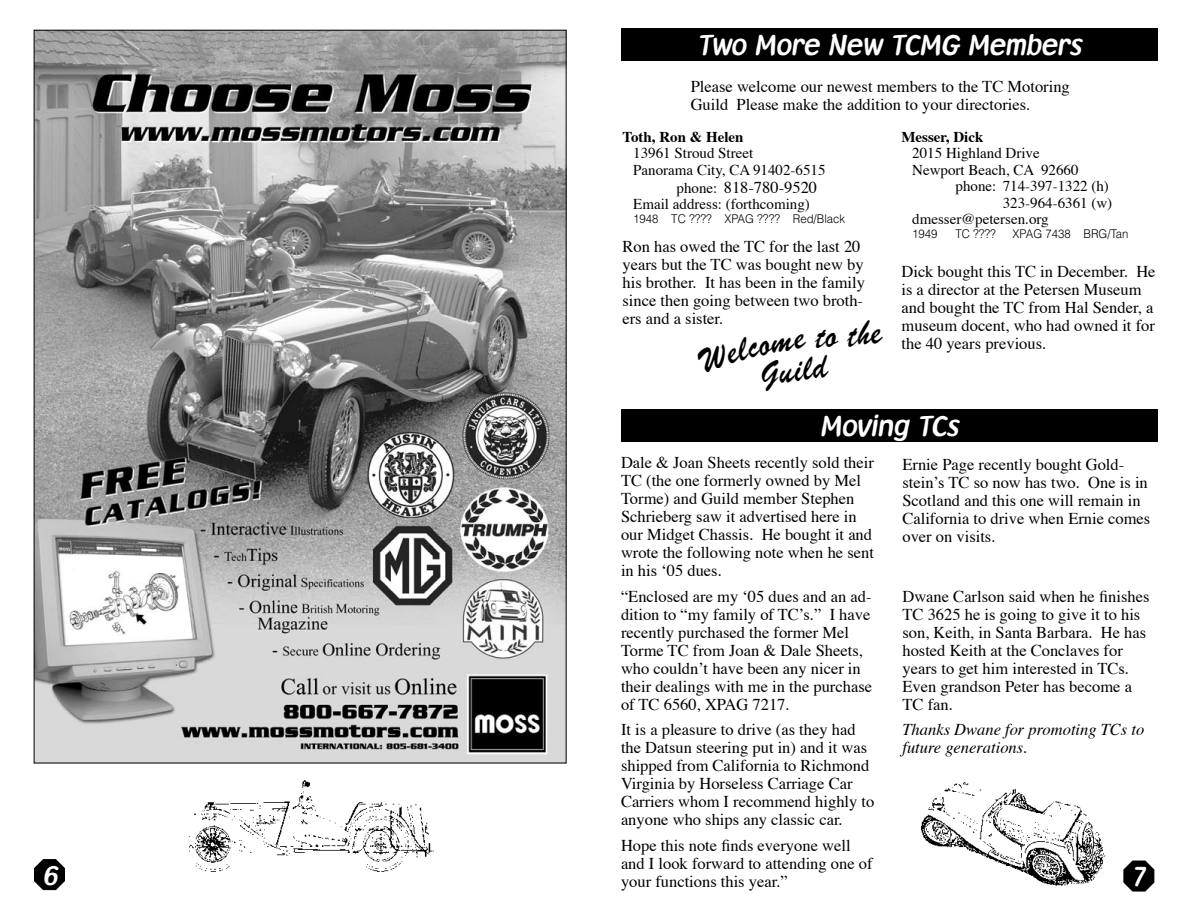
<style>
.page{position:relative;width:1188px;height:918px;background:#fff}
.page>*{position:absolute;margin:0;border:0;box-sizing:border-box;transform-origin:0 0}
.t1{font:33px "Signature";color:#000;scale:.91 1}
.t2{font:italic 27px "Pooh";color:#fff}
.t3{font:italic 25.5px "Pooh";color:#fff}
.t4{font:italic 25.5px "Pooh";color:#fff;scale:.89 1}
.t5{font:16.5px/18px "Times";color:#000}
.t6{font:italic 16.5px/18px "Times";color:#000}
.t7{font:15px/16.5px "Times";color:#000}
.t8{font:700 15px "Times";color:#000}
.t9{font:300 12px "Helvetica";color:#000;scale:.95 1}
.s1{font-size:15px}
</style>
<div class="page">
<svg style="left:34px;top:859px;width:31px;height:31px"></svg>
<div style="left:621px;top:28px;width:536px;height:33px;background:#000"></div>
<img style="left:921px;top:782px;width:185px;height:104px">
<img style="left:36px;top:32px;width:528px;height:729px">
<img style="left:189px;top:780px;width:244px;height:92px">
<svg style="left:1124px;top:861px;width:30px;height:30px"></svg>
<div style="left:621px;top:409px;width:536px;height:33px;background:#000"></div>
<h3 class="t3" style="left:42px;top:859px;width:22px">6</h3>
<h2 class="t2" style="left:697px;top:27px;width:391px">Two More New TCMG Members</h2>
<p class="t5" style="left:691px;top:78px;width:381px">Please welcome our newest members to the TC Motoring<br>Guild Please make the addition to your directories.</p>
<p class="t8" style="left:622px;top:127px;width:123px">Toth, Ron &amp; Helen</p>
<p class="t7" style="left:633px;top:146px;width:194px">13961 Stroud Street<br>Panorama City, CA 91402-6515</p>
<p class="t5" style="left:676px;top:179px;width:142px"><span class="s1">phone:</span> 818-780-9520</p>
<p class="t7" style="left:633px;top:197px;width:178px">Email address: (forthcoming)</p>
<p class="t9" style="left:633px;top:211px;width:225px">1948 TC ???? XPAG ???? Red/Black</p>
<p class="t5" style="left:622px;top:238px;width:244px">Ron has owed the TC for the last 20 years but the TC was bought new by his brother. It has been in the family since then going between two broth&shy;ers and a sister.</p>
<h1 class="t1" style="left:759px;top:355px;width:75px;rotate:-8deg">Guild</h1>
<p class="t8" style="left:902px;top:127px;width:83px">Messer, Dick</p>
<p class="t7" style="left:912px;top:146px;width:129px">2015 Highland Drive</p>
<p class="t7" style="left:912px;top:162px;width:168px">Newport Beach, CA 92660</p>
<p class="t7" style="left:956px;top:179px;width:155px">phone: 714-397-1322 (h)</p>
<p class="t7" style="left:1003px;top:195px;width:111px">323-964-6361 (w)</p>
<p class="t7" style="left:912px;top:212px;width:138px">dmesser@petersen.org</p>
<p class="t9" style="left:912px;top:226px;width:28px">1949</p>
<p class="t9" style="left:955px;top:226px;width:44px">TC ????</p>
<p class="t9" style="left:1013px;top:226px;width:123px">XPAG 7438 BRG/Tan</p>
<p class="t5" style="left:902px;top:264px;width:256px">Dick bought this TC in December. He is a director at the Petersen Museum and bought the TC from Hal Sender, a museum docent, who had owned it for the 40 years previous.</p>
<h2 class="t2" style="left:820px;top:408px;width:146px">Moving TCs</h2>
<p class="t5" style="left:621px;top:455px;width:254px">Dale &amp; Joan Sheets recently sold their<br>TC (the one formerly owned by Mel<br>Torme) and Guild member Stephen<br>Schrieberg saw it advertised here in our Midget Chassis. He bought it and wrote the following note when he sent in his ʻ05 dues.</p>
<p class="t5" style="left:621px;top:588px;width:253px">“Enclosed are my ʻ05 dues and an ad&shy;dition to “my family of TCʼs.” I have recently purchased the former Mel<br>Torme TC from Joan &amp; Dale Sheets, who couldnʼt have been any nicer in their dealings with me in the purchase of TC 6560, XPAG 7217.</p>
<p class="t5" style="left:621px;top:722px;width:255px">It is a pleasure to drive (as they had the Datsun steering put in) and it was shipped from California to Richmond Virginia by Horseless Carriage Car Carriers whom I recommend highly to anyone who ships any classic car.</p>
<p class="t5" style="left:621px;top:837px;width:253px">Hope this note finds everyone well and I look forward to attending one of your functions this year.”</p>
<p class="t5" style="left:902px;top:456px;width:249px">Ernie Page recently bought Gold&shy;steinʼs TC so now has two. One is in<br>Scotland and this one will remain in<br>California to drive when Ernie comes over on visits.</p>
<p class="t5" style="left:902px;top:588px;width:249px">Dwane Carlson said when he finishes<br>TC 3625 he is going to give it to his son, Keith, in Santa Barbara. He has hosted Keith at the Conclaves for years to get him interested in TCs.<br>Even grandson Peter has become a<br>TC fan.</p>
<p class="t6" style="left:902px;top:722px;width:243px">Thanks Dwane for promoting TCs to future generations.</p>
<h3 class="t4" style="left:1132px;top:859px;width:21px">7</h3>
</div>
